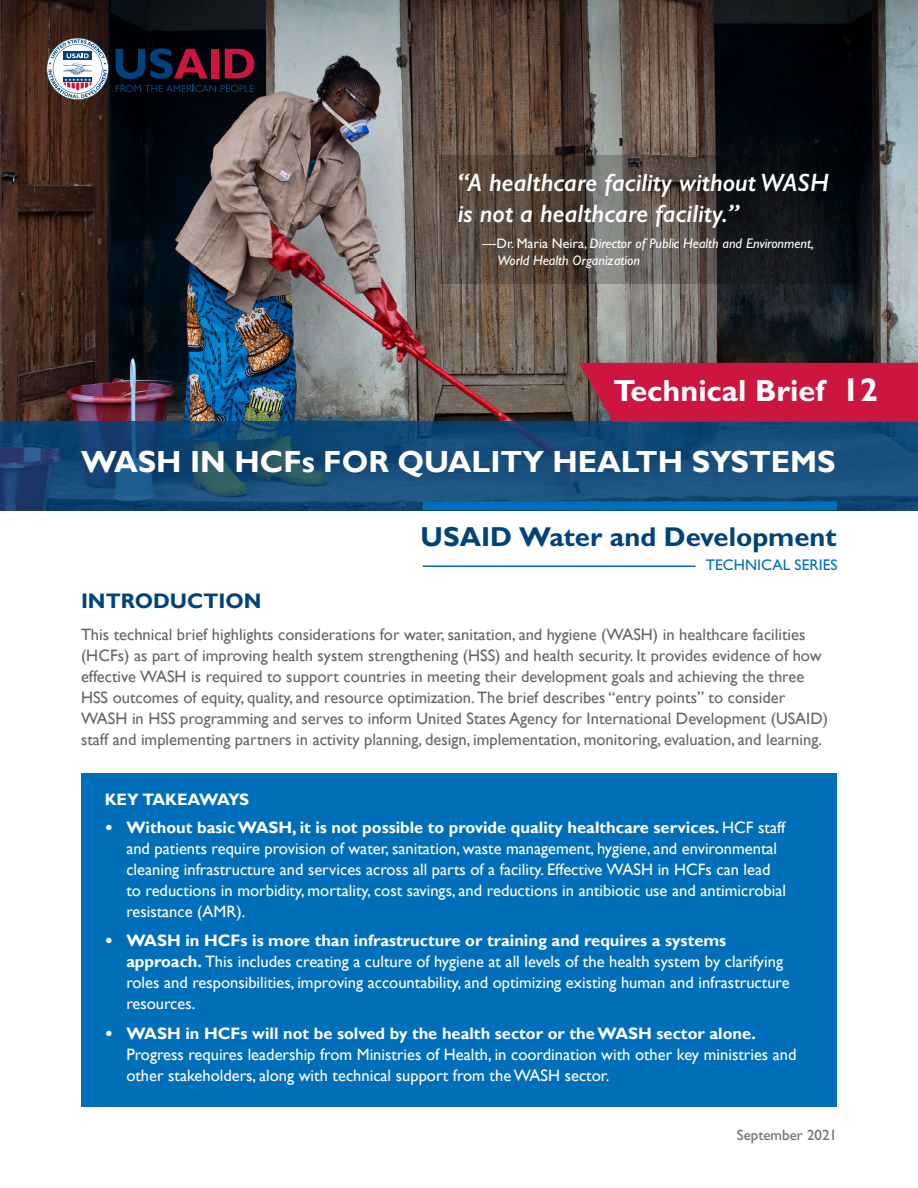
<style>
.page{position:relative;width:918px;height:1188px;background:#fff}
.page>*{position:absolute;margin:0;border:0;box-sizing:border-box;transform-origin:0 0}
.t1{font:700 30.6px "Gill Sans Std";color:#fff}
.t2{font:700 30.45px "Gill Sans";color:#fff}
.t3{font:700 27.3px "Gill Sans Std";color:#00437b}
.t4{font:italic 600 25.05px/30.8px "Gill Sans";color:#fff}
.t5{font:700 21px "Gill Sans";color:#00437b}
.t6{font:16.5px/21px "Gill Sans";color:#fff}
.t7{font:16.5px/21px "Gill Sans";color:#686463}
.t8{font:700 16.5px "Gill Sans";color:#fff}
.t9{font:700 16.5px "Gill Sans";letter-spacing:-.02em;color:#fff}
.t10{font:15.45px "Gill Sans Std";color:#006fb9}
.t11{font:15px "Gill Sans Std";color:#6d6e71}
.t12{font:italic 13.95px/16.8px "Gill Sans Std";color:#fff}
.s1{font-style:normal}
.s2{font-size:33px}
.s3{font-family:"Gill Sans"}
.s4{font-weight:700}
.s5{font-style:inherit}
</style>
<div class="page">
<img style="left:0;top:0;width:918px;height:421px">
<svg style="left:439px;top:155px;width:420px;height:128px;background:#413b37"></svg>
<div style="left:81px;top:773px;width:756px;height:334px;background:#006fb9"></div>
<hr style="left:423px;top:565px;width:273px;height:2px;background:#006fb9">
<svg style="left:116px;top:85px;width:138px;height:7px"></svg>
<svg style="left:116px;top:48px;width:92px;height:31px;background:#221934"></svg>
<div style="left:211px;top:49px;width:7px;height:29px;background:#cd163f"></div>
<svg style="left:225px;top:49px;width:29px;height:29px"></svg>
<svg style="left:47px;top:38px;width:62px;height:62px"></svg>
<svg style="left:0;top:421px;width:918px;height:89px;background:#174b77"></svg>
<div style="left:579px;top:363px;width:339px;height:59px;background:#cd163f"></div>
<div style="left:423px;top:501px;width:414px;height:9px;background:#006fb9"></div>
<p class="t4" style="left:458px;top:167px;width:373px">“A healthcare facility without WASH is not a healthcare facility.”</p>
<p class="t12" style="left:498px;top:235px;width:318px;text-indent:-15px"><span class="s1">—Dr. Maria Neira,</span> Director of Public Health and Environment,<br>World Health Organization</p>
<h1 class="t1" style="left:613px;top:373px;width:266px">Technical Brief <span class="s2">12</span></h1>
<h1 class="t2" style="left:81px;top:443px;width:756px">WASH IN HCFs FOR QUALITY HEALTH SYSTEMS</h1>
<h2 class="t3" style="left:421px;top:520px;width:418px"><span class="s3">USAID</span> Water and Development</h2>
<h2 class="t10" style="left:706px;top:555px;width:133px">TECHNICAL SERIES</h2>
<h2 class="t5" style="left:81px;top:589px;width:182px">INTRODUCTION</h2>
<p class="t7" style="left:81px;top:624px;width:749px">This technical brief highlights considerations for water, sanitation, and hygiene (WASH) in healthcare facilities (HCFs) as part of improving health system strengthening (HSS) and health security. It provides evidence of how effective WASH is required to support countries in meeting their development goals and achieving the three HSS outcomes of equity, quality, and resource optimization. The brief describes “entry points” to consider WASH in HSS programming and serves to inform United States Agency for International Development (USAID) staff and implementing partners in activity planning, design, implementation, monitoring, evaluation, and learning.</p>
<h2 class="t9" style="left:105px;top:790px;width:146px">KEY TAKEAWAYS</h2>
<p class="t6" style="left:126px;top:817px;width:661px;text-indent:-22px"><span class="s4">•</span> <span class="s4">Without basic WASH, it is not possible to provide quality healthcare services.</span> HCF staff and patients require provision of water, sanitation, waste management, hygiene, and environmental cleaning infrastructure and services across all parts of a facility. Effective WASH in HCFs can lead to reductions in morbidity, mortality, cost savings, and reductions in antibiotic use and antimicrobial resistance (AMR).</p>
<p class="t6" style="left:126px;top:931px;width:665px;text-indent:-22px"><span class="s4">•</span> <span class="s4">WASH in HCFs is more than infrastructure or training and requires a systems approach.</span> This includes creating a culture of hygiene at all levels of the health system by clarifying roles and responsibilities, improving accountability, and optimizing existing human and infrastructure resources.</p>
<p class="t8" style="left:105px;top:1024px;width:653px"><span class="s5">•</span> WASH in HCFs will not be solved by the health sector or the WASH sector alone.</p>
<p class="t6" style="left:126px;top:1044px;width:672px">Progress requires leadership from Ministries of Health, in coordination with other key ministries and</p>
<p class="t6" style="left:126px;top:1065px;width:485px">other stakeholders, along with technical support from the WASH sector.</p>
<p class="t11" style="left:737px;top:1126px;width:102px">September 2021</p>
</div>
